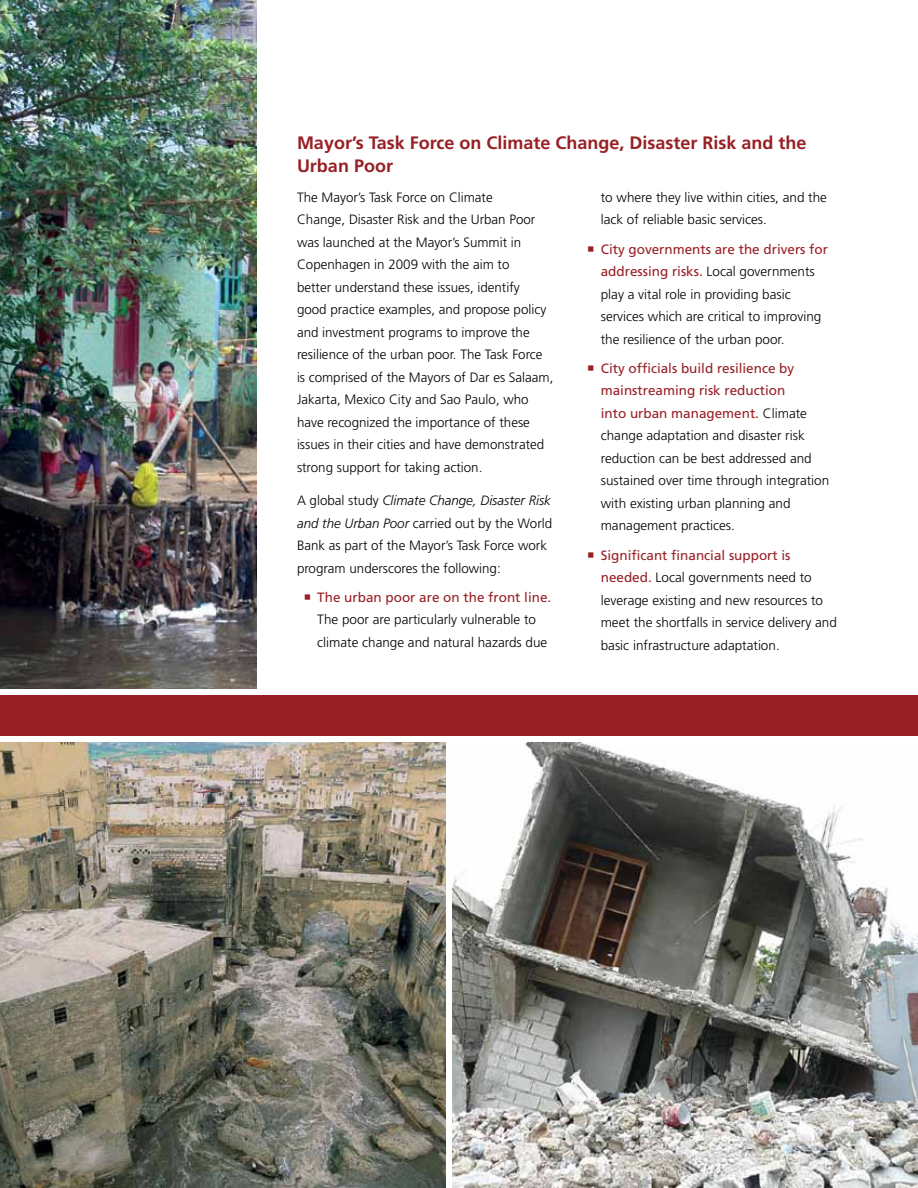
<style>
.page{position:relative;width:918px;height:1188px;background:#fff}
.page>*{position:absolute;margin:0;border:0;box-sizing:border-box;transform-origin:0 0}
.t1{font:700 18px/24px "Frutiger";color:#982025}
.t2{font:300 13.5px/22.5px "Frutiger";color:#000}
.t3{font:13.5px "Frutiger";color:#982025}
.s1{font-style:italic}
.s2{font-weight:400;color:#982025}
</style>
<div class="page">
<img style="left:0;top:742px;width:446px;height:446px">
<div style="left:0;top:695px;width:918px;height:41px;background:#982025"></div>
<img style="left:0;top:0;width:256px;height:688px">
<img style="left:452px;top:742px;width:466px;height:446px">
<h1 class="t1" style="left:297px;top:130px;width:511px">Mayor’s Task Force on Climate Change, Disaster Risk and the<br>Urban Poor</h1>
<p class="t2" style="left:297px;top:186px;width:258px">The Mayor’s Task Force on Climate<br>Change, Disaster Risk and the Urban Poor was launched at the Mayor’s Summit in Copenhagen in 2009 with the aim to<br>better understand these issues, identify<br>good practice examples, and propose policy and investment programs to improve the resilience of the urban poor. The Task Force is comprised of the Mayors of Dar es Salaam, Jakarta, Mexico City and Sao Paulo, who have recognized the importance of these issues in their cities and have demonstrated strong support for taking action.</p>
<p class="t2" style="left:297px;top:489px;width:257px">A global study <span class="s1">Climate Change, Disaster Risk and the Urban Poor</span> carried out by the World Bank as part of the Mayor’s Task Force work program underscores the following:</p>
<p class="t3" style="left:317px;top:589px;width:236px">The urban poor are on the front line.</p>
<p class="t2" style="left:317px;top:609px;width:232px">The poor are particularly vulnerable to climate change and natural hazards due</p>
<p class="t2" style="left:601px;top:186px;width:228px">to where they live within cities, and the lack of reliable basic services.</p>
<p class="t2" style="left:601px;top:238px;width:229px"><span class="s2">City governments are the drivers for addressing risks.</span> Local governments play a vital role in providing basic services which are critical to improving the resilience of the urban poor.</p>
<p class="t2" style="left:601px;top:357px;width:230px"><span class="s2">City officials build resilience by mainstreaming risk reduction<br>into urban management.</span> Climate change adaptation and disaster risk reduction can be best addressed and sustained over time through integration with existing urban planning and management practices.</p>
<p class="t2" style="left:601px;top:544px;width:238px"><span class="s2">Significant financial support is needed.</span> Local governments need to leverage existing and new resources to meet the shortfalls in service delivery and basic infrastructure adaptation.</p>
</div>
